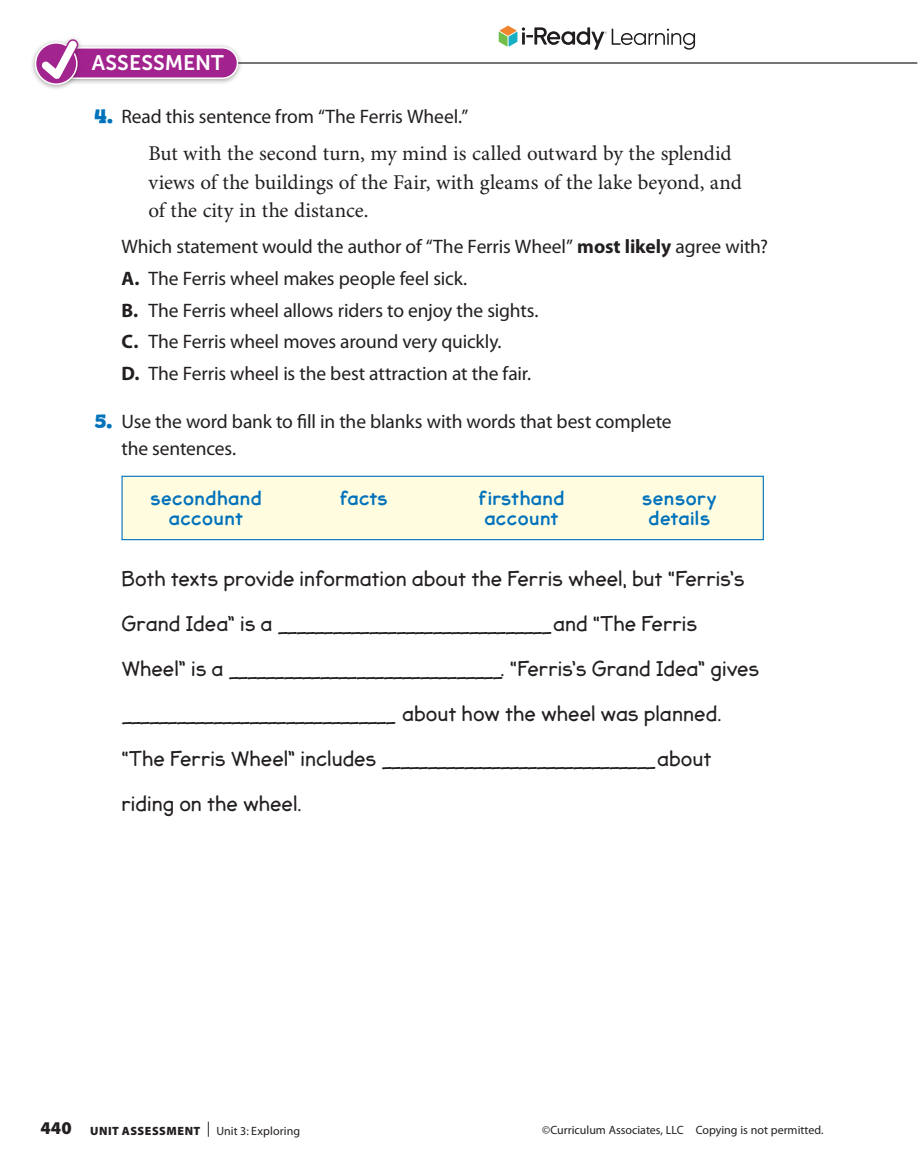
<style>
.page{position:relative;width:918px;height:1175px;background:#fff}
.page>*{position:absolute;margin:0;border:0;box-sizing:border-box;transform-origin:0 0}
.t1{font:21px/28.5px "Minion Pro";color:#231f20}
.t2{font:21px "Museo Sans 700";letter-spacing:.005em;color:#fff}
.t3{font:19.5px/31.5px "Myriad Pro";letter-spacing:-.005em;color:#231f20}
.t4{font:19.5px "Jolly Good Sans";letter-spacing:-.005em;color:#231f20}
.t5{font:700 18px/20.2px "Jolly Good Sans";letter-spacing:.025em;color:#0072bc;text-align:center}
.t6{font:12px "Myriad Pro";color:#231f20}
.s1{font-family:"Billy Serif";font-weight:700;color:#0072bc}
.s2{font-weight:700}
.s3{font-weight:900;font-size:18px}
.s4{font-weight:900}
.s5{font-size:15px}
</style>
<div class="page">
<svg style="left:499px;top:26px;width:196px;height:24px"></svg>
<div style="left:122px;top:476px;width:641px;height:63px;background:#fffce0"></div>
<div style="left:122px;top:476px;width:642px;height:64px;border:1px solid #0072bc"></div>
<hr style="left:137px;top:62px;width:780px;height:2px;background:#6c6d70">
<div style="left:46px;top:43px;width:197px;height:42px;background:#231f20;opacity:.4"></div>
<div style="left:52px;top:48px;width:186px;height:30px;background:#a2238e;border-radius:15px"></div>
<div style="left:52px;top:47px;width:186px;height:32px;border:2px solid #fff;border-radius:15px"></div>
<div style="left:30px;top:36px;width:53px;height:55px;background:#231f20;opacity:.4"></div>
<svg style="left:36px;top:43px;width:41px;height:41px"></svg>
<div style="left:35px;top:42px;width:43px;height:43px;border:2px solid #fff;border-radius:50%"></div>
<svg style="left:40px;top:39px;width:39px;height:41px"></svg>
<p class="t2" style="left:92px;top:51px;width:134px">ASSESSMENT</p>
<p class="t3" style="left:94px;top:101px;width:375px"><span class="s1">4.</span> Read this sentence from “The Ferris Wheel.”</p>
<p class="t1" style="left:148px;top:140px;width:595px">But with the second turn, my mind is called outward by the splendid views of the buildings of the Fair, with gleams of the lake beyond, and of the city in the distance.</p>
<p class="t3" style="left:122px;top:231px;width:648px">Which statement would the author of “The Ferris Wheel” <span class="s2">most likely</span> agree with?<br><span class="s2">A.</span> The Ferris wheel makes people feel sick.<br><span class="s2">B.</span> The Ferris wheel allows riders to enjoy the sights.<br><span class="s2">C.</span> The Ferris wheel moves around very quickly.<br><span class="s2">D.</span> The Ferris wheel is the best attraction at the fair.</p>
<p class="t3" style="left:122px;top:408px;width:552px;line-height:27px;text-indent:-27px"><span class="s1">5.</span> Use the word bank to fill in the blanks with words that best complete the sentences.</p>
<p class="t5" style="left:150px;top:488px;width:113px">secondhand account</p>
<p class="t5" style="left:340px;top:488px;width:49px">facts</p>
<p class="t5" style="left:479px;top:488px;width:87px">firsthand account</p>
<p class="t5" style="left:642px;top:488px;width:76px">sensory details</p>
<p class="t4" style="left:122px;top:567px;width:625px">Both texts provide information about the Ferris wheel, but “Ferris’s</p>
<p class="t4" style="left:122px;top:614px;width:577px">Grand Idea” is a ______________________________ and “The Ferris</p>
<p class="t4" style="left:122px;top:657px;width:640px">Wheel” is a ______________________________. “Ferris’s Grand Idea” gives</p>
<p class="t4" style="left:121px;top:704px;width:602px">______________________________ about how the wheel was planned.</p>
<p class="t4" style="left:121px;top:749px;width:592px">“The Ferris Wheel” includes ______________________________ about</p>
<p class="t4" style="left:121px;top:792px;width:182px">riding on the wheel.</p>
<p class="t6" style="left:40px;top:1124px;width:261px"><span class="s3">440</span> <span class="s4">UNIT ASSESSMENT</span> <span class="s5">|</span> Unit 3: Exploring</p>
<p class="t6" style="left:542px;top:1123px;width:283px">©Curriculum Associates, LLC Copying is not permitted.</p>
</div>
